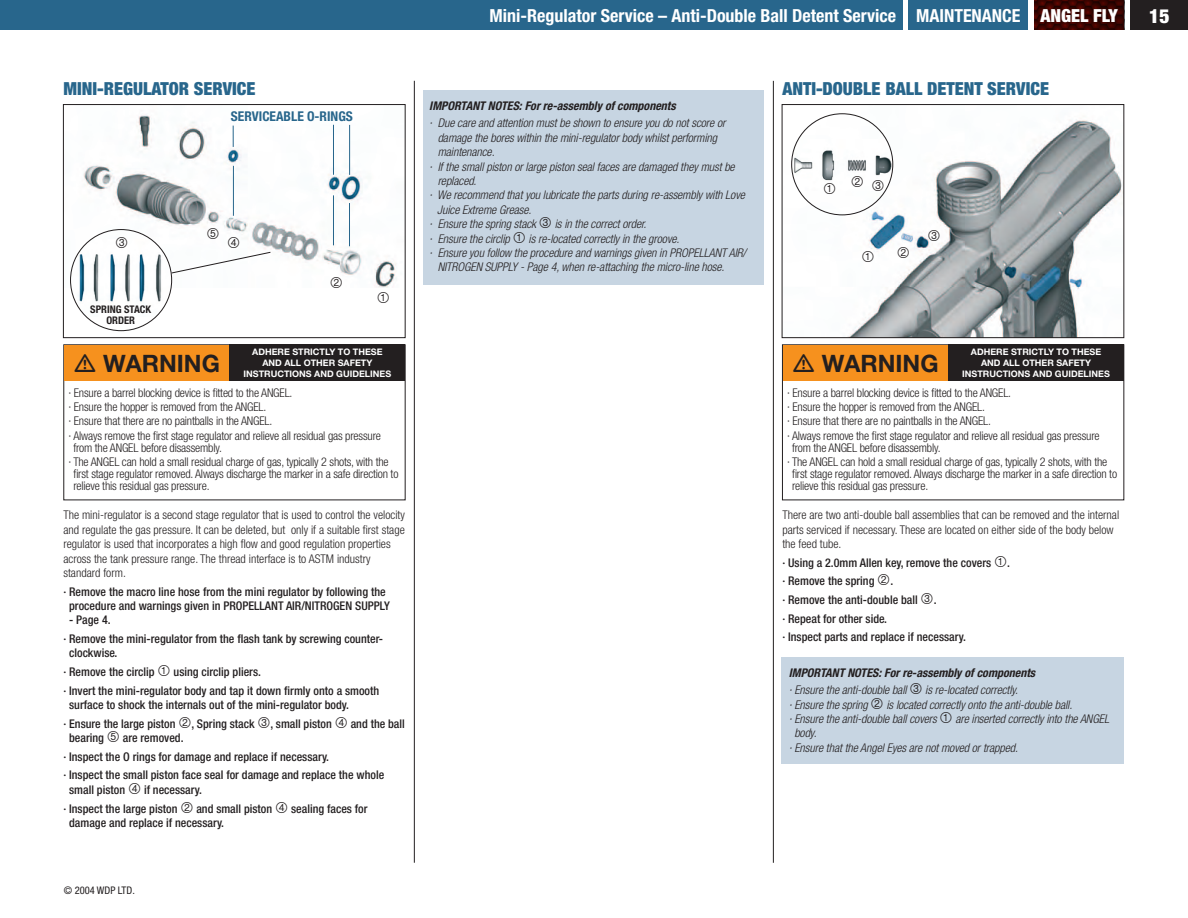
<style>
.page{position:relative;width:1188px;height:918px;background:#fff}
.page>*{position:absolute;margin:0;border:0;box-sizing:border-box;transform-origin:0 0}
.t1{font:700 24px "Helvetica Neue";color:#231f20}
.t2{font:900 condensed 19.5px "Helvetica Neue";color:#fff}
.t3{font:700 condensed 18px "Helvetica Neue";color:#fff}
.t4{font:900 condensed 18px "Helvetica Neue";color:#28668c}
.t5{font:900 condensed 18px "Helvetica Neue";color:#fff}
.t6{font:15px "Circle Frame";color:#231f20}
.t7{font:700 condensed 13.5px "Helvetica Neue";color:#28668c}
.t8{font:300 condensed 12px/14.1px "Helvetica Neue";letter-spacing:-.015em;color:#231f20}
.t9{font:500 condensed 12px/18.6px "Helvetica Neue";color:#231f20}
.t10{font:italic 300 condensed 12px/17.5px "Helvetica Neue";letter-spacing:-.005em;color:#231f20}
.t11{font:italic 700 condensed 12px "Helvetica Neue";color:#231f20}
.t12{font:700 condensed 10.5px/10.5px "Helvetica Neue";color:#231f20;text-align:center}
.t13{font:condensed 10.5px "Helvetica Neue";color:#231f20}
.t14{font:700 9px/10.8px "Helvetica Neue";color:#fff;text-align:center}
.s1{font-family:"Circle Frame";font-weight:400;font-stretch:normal;font-size:15px}
.s2{font-family:"Circle Frame";font-weight:400;font-style:normal;font-stretch:normal;font-size:15px}
.s3{font-weight:700}
</style>
<div class="page">
<div style="left:1131px;top:0;width:57px;height:30px;background:#231f20"></div>
<svg style="left:1034px;top:0;width:90px;height:30px;background:#390300"></svg>
<hr style="left:414px;top:81px;width:1px;height:782px;background:#231f20">
<hr style="left:773px;top:81px;width:1px;height:782px;background:#231f20">
<div style="left:909px;top:0;width:119px;height:30px;background:#28668c"></div>
<div style="left:0;top:0;width:903px;height:30px;background:#28668c"></div>
<div style="left:782px;top:658px;width:342px;height:106px;background:#c7d5e2"></div>
<div style="left:423px;top:91px;width:341px;height:194px;background:#c7d5e2"></div>
<div style="left:64px;top:345px;width:166px;height:36px;background:#f6911e"></div>
<div style="left:230px;top:344px;width:175px;height:37px;background:#231f20"></div>
<img style="left:70px;top:115px;width:326px;height:217px">
<div style="left:63px;top:104px;width:343px;height:234px;border:1px solid #231f20"></div>
<div style="left:783px;top:345px;width:165px;height:36px;background:#f6911e"></div>
<div style="left:948px;top:344px;width:176px;height:37px;background:#231f20"></div>
<img style="left:791px;top:113px;width:331px;height:223px">
<div style="left:782px;top:104px;width:342px;height:234px;border:1px solid #231f20"></div>
<img style="left:71px;top:239px;width:101px;height:78px">
<svg style="left:171px;top:251px;width:100px;height:23px"></svg>
<hr style="left:233px;top:166px;width:1px;height:50px;background:#28668c">
<hr style="left:333px;top:195px;width:1px;height:50px;background:#28668c">
<hr style="left:349px;top:203px;width:1px;height:43px;background:#28668c">
<hr style="left:333px;top:125px;width:1px;height:50px;background:#28668c">
<img style="left:792px;top:140px;width:101px;height:51px">
<hr style="left:349px;top:125px;width:1px;height:50px;background:#28668c">
<svg style="left:233px;top:126px;width:1px;height:21px"></svg>
<h3 class="t4" style="left:63px;top:78px;width:194px">MINI-REGULATOR SERVICE</h3>
<p class="t7" style="left:231px;top:108px;width:123px">SERVICEABLE O-RINGS</p>
<p class="t6" style="left:207px;top:225px;width:15px">5</p>
<p class="t6" style="left:115px;top:234px;width:15px">3</p>
<p class="t6" style="left:227px;top:234px;width:15px">4</p>
<p class="t12" style="left:90px;top:304px;width:62px">SPRING STACK<br>ORDER</p>
<p class="t6" style="left:330px;top:274px;width:15px">2</p>
<p class="t6" style="left:377px;top:289px;width:15px">1</p>
<h1 class="t1" style="left:103px;top:349px;width:118px">WARNING</h1>
<p class="t14" style="left:244px;top:346px;width:149px">ADHERE STRICTLY TO THESE<br>AND ALL OTHER SAFETY<br>INSTRUCTIONS AND GUIDELINES</p>
<p class="t8" style="left:68px;top:386px;width:314px">· Ensure a barrel blocking device is fitted to the ANGEL.<br>· Ensure the hopper is removed from the ANGEL.<br>· Ensure that there are no paintballs in the ANGEL.<br>· Always remove the first stage regulator and relieve all residual gas pressure</p>
<p class="t8" style="left:68px;top:440px;width:322px;text-indent:5px">from the ANGEL before disassembly.<br>· The ANGEL can hold a small residual charge of gas, typically 2 shots, with the</p>
<p class="t8" style="left:73px;top:467px;width:327px;line-height:12px">first stage regulator removed. Always discharge the marker in a safe direction to relieve this residual gas pressure.</p>
<p class="t8" style="left:63px;top:508px;width:343px">The mini-regulator is a second stage regulator that is used to control the velocity and regulate the gas pressure. It can be deleted, but only if a suitable first stage regulator is used that incorporates a high flow and good regulation properties across the tank pressure range. The thread interface is to ASTM industry standard form.</p>
<p class="t9" style="left:63px;top:584px;width:328px;line-height:14.4px;text-align:center">· Remove the macro line hose from the mini regulator by following the procedure and warnings given in PROPELLANT AIR/NITROGEN SUPPLY</p>
<p class="t9" style="left:63px;top:611px;width:321px;text-indent:6px">- Page 4.<br>· Remove the mini-regulator from the flash tank by screwing counter-</p>
<p class="t9" style="left:63px;top:644px;width:317px;text-indent:6px">clockwise.<br>· Remove the circlip <span class="s1">1</span> using circlip pliers.<br>· Invert the mini-regulator body and tap it down firmly onto a smooth</p>
<p class="t9" style="left:63px;top:695px;width:343px;text-indent:6px">surface to shock the internals out of the mini-regulator body.<br>· Ensure the large piston <span class="s1">2</span>, Spring stack <span class="s1">3</span>, small piston <span class="s1">4</span> and the ball</p>
<p class="t9" style="left:63px;top:728px;width:322px;text-indent:6px">bearing <span class="s1">5</span> are removed.<br>· Inspect the O rings for damage and replace if necessary.<br>· Inspect the small piston face seal for damage and replace the whole</p>
<p class="t9" style="left:63px;top:780px;width:306px;text-indent:6px">small piston <span class="s1">4</span> if necessary.<br>· Inspect the large piston <span class="s1">2</span> and small piston <span class="s1">4</span> sealing faces for</p>
<p class="t9" style="left:69px;top:813px;width:156px">damage and replace if necessary.</p>
<p class="t13" style="left:64px;top:885px;width:73px">© 2004 WDP LTD.</p>
<h3 class="t3" style="left:490px;top:5px;width:533px">Mini-Regulator Service – Anti-Double Ball Detent Service MAINTENANCE</h3>
<h3 class="t5" style="left:1041px;top:5px;width:79px">ANGEL FLY</h3>
<h2 class="t2" style="left:1149px;top:4px;width:22px">15</h2>
<p class="t11" style="left:429px;top:98px;width:248px">IMPORTANT NOTES: For re-assembly of components</p>
<p class="t10" style="left:429px;top:114px;width:298px">· Due care and attention must be shown to ensure you do not score or</p>
<p class="t10" style="left:438px;top:129px;width:281px">damage the bores within the mini-regulator body whilst performing</p>
<p class="t10" style="left:438px;top:143px;width:58px">maintenance.</p>
<p class="t10" style="left:429px;top:157px;width:307px">· If the small piston or large piston seal faces are damaged they must be</p>
<p class="t10" style="left:438px;top:172px;width:40px">replaced.</p>
<p class="t10" style="left:429px;top:186px;width:317px">· We recommend that you lubricate the parts during re-assembly with Love</p>
<p class="t10" style="left:437px;top:201px;width:96px">Juice Extreme Grease.</p>
<p class="t10" style="left:429px;top:215px;width:219px">· Ensure the spring stack <span class="s2">3</span> is in the correct order.</p>
<p class="t10" style="left:429px;top:229px;width:252px">· Ensure the circlip <span class="s2">1</span> is re-located correctly in the groove.</p>
<p class="t10" style="left:429px;top:244px;width:318px">· Ensure you follow the procedure and warnings given in PROPELLANT AIR/</p>
<p class="t10" style="left:438px;top:258px;width:288px">NITROGEN SUPPLY - Page 4, when re-attaching the micro-line hose.</p>
<h3 class="t4" style="left:782px;top:78px;width:268px">ANTI-DOUBLE BALL DETENT SERVICE</h3>
<p class="t6" style="left:823px;top:180px;width:15px">1</p>
<p class="t6" style="left:851px;top:175px;width:35px">2 3</p>
<p class="t6" style="left:861px;top:249px;width:15px">1</p>
<p class="t6" style="left:897px;top:244px;width:15px">2</p>
<p class="t6" style="left:928px;top:227px;width:15px">3</p>
<h1 class="t1" style="left:822px;top:349px;width:118px">WARNING</h1>
<p class="t14" style="left:962px;top:346px;width:149px">ADHERE STRICTLY TO THESE<br>AND ALL OTHER SAFETY<br>INSTRUCTIONS AND GUIDELINES</p>
<p class="t8" style="left:787px;top:386px;width:314px">· Ensure a barrel blocking device is fitted to the ANGEL.<br>· Ensure the hopper is removed from the ANGEL.<br>· Ensure that there are no paintballs in the ANGEL.<br>· Always remove the first stage regulator and relieve all residual gas pressure</p>
<p class="t8" style="left:787px;top:440px;width:322px;text-indent:5px">from the ANGEL before disassembly.<br>· The ANGEL can hold a small residual charge of gas, typically 2 shots, with the</p>
<p class="t8" style="left:792px;top:467px;width:327px;line-height:12px">first stage regulator removed. Always discharge the marker in a safe direction to relieve this residual gas pressure.</p>
<p class="t8" style="left:782px;top:508px;width:338px">There are two anti-double ball assemblies that can be removed and the internal parts serviced if necessary. These are located on either side of the body below the feed tube.</p>
<p class="t9" style="left:782px;top:553px;width:229px">· Using a 2.0mm Allen key, remove the covers <span class="s1">1</span>. · Remove the spring <span class="s1">2</span>.<br>· Remove the anti-double ball <span class="s1">3</span>.<br>· Repeat for other side.<br>· Inspect parts and replace if necessary.</p>
<p class="t10" style="left:789px;top:663px;width:248px"><span class="s3">IMPORTANT NOTES: For re-assembly of components </span>· Ensure the anti-double ball <span class="s2">3</span> is re-located correctly.</p>
<p class="t10" style="left:789px;top:695px;width:285px">· Ensure the spring <span class="s2">2</span> is located correctly onto the anti-double ball.</p>
<p class="t10" style="left:789px;top:710px;width:322px">· Ensure the anti-double ball covers <span class="s2">1</span> are inserted correctly into the ANGEL</p>
<p class="t10" style="left:794px;top:724px;width:24px">body.</p>
<p class="t10" style="left:789px;top:739px;width:231px">· Ensure that the Angel Eyes are not moved or trapped.</p>
</div>
